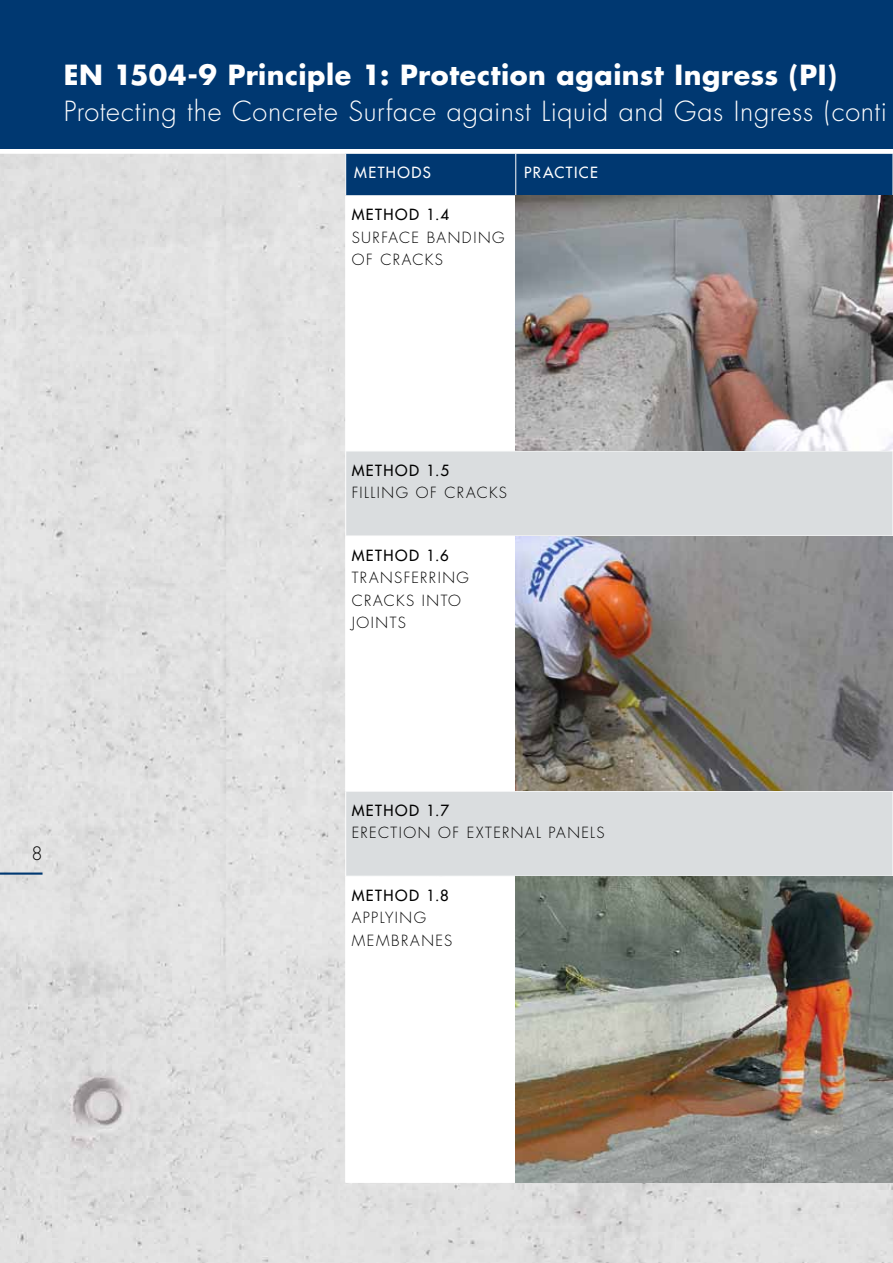
<style>
.page{position:relative;width:893px;height:1263px;background:#fff}
.page>*{position:absolute;margin:0;border:0;box-sizing:border-box;transform-origin:0 0}
.t1{font:300 27px/36px "Futura";letter-spacing:.025em;color:#fff}
.t2{font:300 18px "Futura";color:#000}
.t3{font:300 15px/22.5px "Futura";letter-spacing:.1em;color:#000}
.t4{font:15px/22.5px "Futura";letter-spacing:.105em;color:#000}
.t5{font:15px "Futura";color:#fff}
.s1{font-weight:700}
.s2{font-weight:300}
.s3{font-weight:400}
</style>
<div class="page">
<div style="left:0;top:154px;width:893px;height:1109px;background:#e1e1e1"></div>
<hr style="left:0;top:872px;width:43px;height:3px;background:#003871">
<div style="left:0;top:0;width:893px;height:149px;background:#003871"></div>
<svg style="left:346px;top:197px;width:169px;height:985px"></svg>
<svg style="left:346px;top:452px;width:546px;height:424px;fill:#dadddf"></svg>
<hr style="left:345px;top:153px;width:1px;height:43px;background:#fff">
<hr style="left:345px;top:196px;width:1px;height:255px;background:#fff">
<hr style="left:515px;top:196px;width:1px;height:255px;background:#fff">
<div style="left:346px;top:153px;width:547px;height:44px;background:#003871"></div>
<hr style="left:345px;top:451px;width:171px;height:1px;background:#fff">
<hr style="left:345px;top:451px;width:1px;height:85px;background:#fff">
<hr style="left:516px;top:451px;width:377px;height:1px;background:#fff">
<hr style="left:892px;top:451px;width:1px;height:85px;background:#fff">
<hr style="left:345px;top:536px;width:171px;height:1px;background:#fff">
<hr style="left:345px;top:536px;width:1px;height:255px;background:#fff">
<hr style="left:515px;top:536px;width:1px;height:255px;background:#fff">
<hr style="left:345px;top:791px;width:171px;height:1px;background:#fff">
<hr style="left:345px;top:791px;width:1px;height:85px;background:#fff">
<hr style="left:516px;top:791px;width:377px;height:1px;background:#fff">
<hr style="left:892px;top:791px;width:1px;height:85px;background:#fff">
<hr style="left:345px;top:876px;width:171px;height:1px;background:#fff">
<hr style="left:345px;top:876px;width:1px;height:306px;background:#fff">
<hr style="left:515px;top:876px;width:1px;height:306px;background:#fff">
<hr style="left:345px;top:1182px;width:171px;height:1px;background:#fff">
<hr style="left:516px;top:1182px;width:377px;height:1px;background:#fff">
<img style="left:516px;top:196px;width:377px;height:255px">
<img style="left:516px;top:536px;width:377px;height:255px">
<img style="left:516px;top:876px;width:377px;height:306px">
<p class="t1" style="left:64px;top:58px;width:825px"><span class="s1">EN 1504-9 Principle 1: Protection against Ingress (PI)<br></span>PROTECTING THE CONCRETE SURFACE AGAINST LIQUID AND GAS INGRESS (CONTI</p>
<p class="t5" style="left:354px;top:163px;width:12px">MET</p>
<p class="t5" style="left:386px;top:163px;width:36px">HODS</p>
<p class="t5" style="left:524px;top:163px;width:11px">PRACT</p>
<p class="t5" style="left:574px;top:163px;width:15px">ICE</p>
<p class="t4" style="left:352px;top:204px;width:99px">METHOD 1.4<br><span class="s2">SURFACE</span></p>
<p class="t3" style="left:427px;top:227px;width:12px">BANDING</p>
<p class="t3" style="left:352px;top:249px;width:11px">OF</p>
<p class="t3" style="left:380px;top:249px;width:12px">CRACKS</p>
<p class="t2" style="left:31px;top:842px;width:13px">8</p>
<p class="t4" style="left:352px;top:459px;width:99px">METHOD 1.5<br><span class="s2">FILLING</span></p>
<p class="t3" style="left:416px;top:482px;width:11px">OF</p>
<p class="t3" style="left:445px;top:482px;width:24px">CRACKS</p>
<p class="t3" style="left:352px;top:544px;width:99px"><span class="s3">METHOD 1.6<br></span>TRANSFERRING<br>CRACKS</p>
<p class="t3" style="left:422px;top:589px;width:11px">INTO</p>
<p class="t3" style="left:352px;top:612px;width:16px">JOINTS</p>
<p class="t4" style="left:352px;top:799px;width:99px">METHOD 1.7<br><span class="s2">ERECTION</span></p>
<p class="t3" style="left:438px;top:822px;width:11px">OF</p>
<p class="t3" style="left:467px;top:822px;width:11px">EXTERNAL</p>
<p class="t3" style="left:549px;top:822px;width:11px">PANELS</p>
<p class="t3" style="left:352px;top:884px;width:99px"><span class="s3">METHOD 1.8<br></span>APPLYING<br>MEMBRANES</p>
</div>
